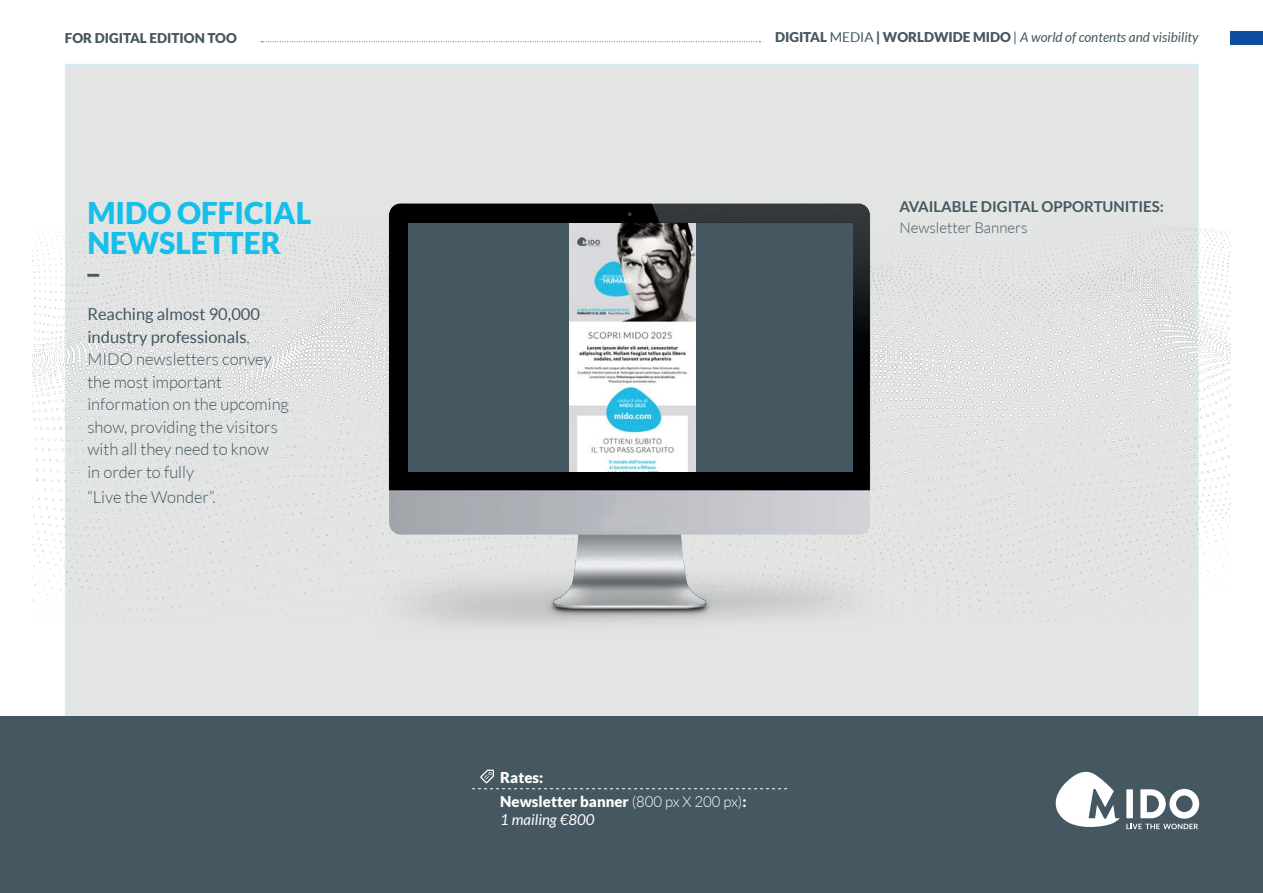
<style>
.page{position:relative;width:1263px;height:893px;background:#fff}
.page>*{position:absolute;margin:0;border:0;box-sizing:border-box;transform-origin:0 0}
.t1{font:900 30px "Lato";color:#15bfe9}
.t2{font:900 30px "Lato";color:#455760}
.t3{font:300 16.5px "Lato";color:#455760}
.t4{font:16.5px "Lato";color:#455760}
.t5{font:700 15px/21px "Lato";color:#455760}
.t6{font:900 15px "Lato";color:#fff}
.t7{font:italic 15px "Lato";color:#fff}
.t8{font:italic 13.5px "Lato";color:#455760}
.t9{font:900 13.5px "Lato";color:#455760}
.s1{font-weight:900;font-style:normal}
.s2{font-style:normal}
.s3{font-weight:300}
</style>
<div class="page">
<div style="left:65px;top:64px;width:1134px;height:829px;background:#e2e5e4;border:2px solid #a5dbed"></div>
<svg style="left:261px;top:41px;width:499px;height:1px"></svg>
<div style="left:0;top:716px;width:1263px;height:177px;background:#455760"></div>
<img style="left:32px;top:132px;width:1198px;height:503px">
<img style="left:295px;top:157px;width:671px;height:478px">
<div style="left:408px;top:223px;width:445px;height:248px;background:#455760"></div>
<svg style="left:1055px;top:771px;width:65px;height:56px"></svg>
<svg style="left:1126px;top:789px;width:73px;height:40px"></svg>
<div style="left:1231px;top:31px;width:32px;height:14px;background:#0d4d9f"></div>
<svg style="left:472px;top:770px;width:315px;height:19px"></svg>
<img style="left:569px;top:223px;width:126px;height:248px">
<p class="t9" style="left:65px;top:30px;width:174px">FOR DIGITAL EDITION TOO</p>
<p class="t8" style="left:775px;top:30px;width:425px"><span class="s1">DIGITAL</span> <span class="s2">MEDIA</span> <span class="s1">| WORLDWIDE MIDO</span> | A world of contents and visibility</p>
<p class="t1" style="left:87px;top:195px;width:225px">MIDO OFFICIAL</p>
<p class="t1" style="left:87px;top:225px;width:195px">NEWSLETTER</p>
<p class="t2" style="left:87px;top:243px;width:13px">_</p>
<p class="t4" style="left:87px;top:305px;width:174px">Reaching almost 90,000</p>
<p class="t4" style="left:87px;top:327px;width:164px">industry professionals<span class="s3">,</span></p>
<p class="t3" style="left:87px;top:350px;width:186px">MIDO newsletters convey</p>
<p class="t3" style="left:87px;top:373px;width:136px">the most important</p>
<p class="t3" style="left:87px;top:395px;width:203px">information on the upcoming</p>
<p class="t3" style="left:87px;top:418px;width:192px">show, providing the visitors</p>
<p class="t3" style="left:87px;top:440px;width:183px">with all they need to know</p>
<p class="t3" style="left:87px;top:463px;width:108px">in order to fully</p>
<p class="t3" style="left:87px;top:488px;width:130px">“Live the Wonder”.</p>
<p class="t5" style="left:899px;top:196px;width:266px">AVAILABLE DIGITAL OPPORTUNITIES:<br><span class="s3">Newsletter Banners</span></p>
<p class="t6" style="left:500px;top:768px;width:44px">Rates:</p>
<p class="t6" style="left:500px;top:792px;width:248px">Newsletter banner <span class="s3">(800 px X 200 px)</span>:</p>
<p class="t7" style="left:500px;top:811px;width:96px">1 mailing €800</p>
</div>
